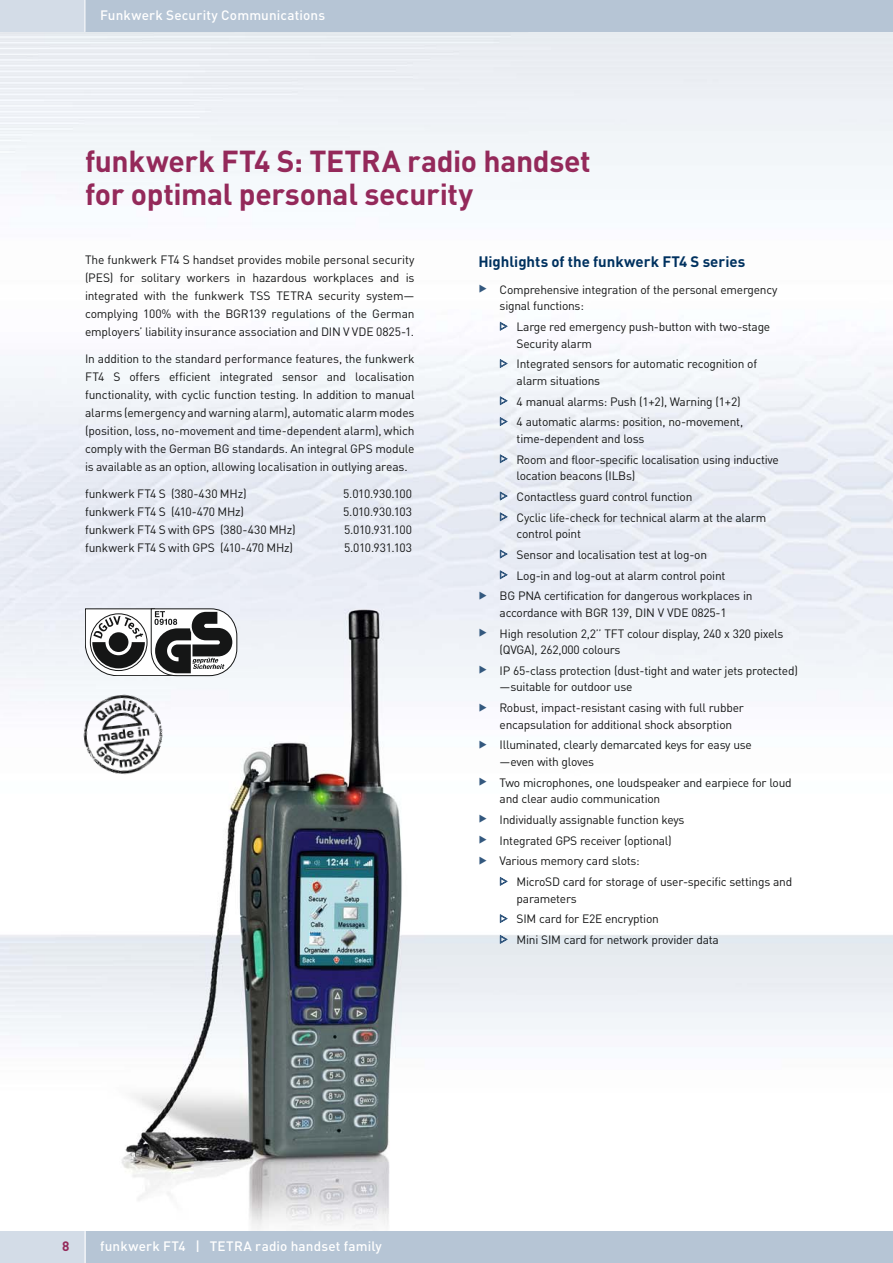
<style>
.page{position:relative;width:893px;height:1263px;background:#fff}
.page>*{position:absolute;margin:0;border:0;box-sizing:border-box;transform-origin:0 0}
.t1{font:700 30px/33px "DIN Pro";letter-spacing:-.01em;color:#94295a}
.t2{font:700 15px "DIN Pro";color:#00315f}
.t3{font:500 13.5px "DIN Pro";letter-spacing:.01em;color:#fff}
.t4{font:700 13.5px "DIN Pro";color:#94295a}
.t5{font:12px/18px "DIN Pro";letter-spacing:-.02em;color:#151616}
.s1{color:#33587e}
</style>
<div class="page">
<img style="left:0;top:32px;width:893px;height:1198px">
<img style="left:77px;top:688px;width:93px;height:93px">
<svg style="left:85px;top:608px;width:152px;height:68px"></svg>
<div style="left:0;top:0;width:893px;height:32px;background:#b6c5d5"></div>
<div style="left:0;top:0;width:85px;height:32px;background:#d3dce7"></div>
<hr style="left:85px;top:0;width:1px;height:32px;background:#fff">
<div style="left:0;top:1231px;width:893px;height:32px;background:#b6c5d5"></div>
<div style="left:0;top:1231px;width:85px;height:32px;background:#d3dce7"></div>
<hr style="left:85px;top:1231px;width:1px;height:32px;background:#fff">
<svg style="left:500px;top:322px;width:7px;height:8px"></svg>
<svg style="left:500px;top:360px;width:7px;height:7px"></svg>
<svg style="left:500px;top:397px;width:7px;height:7px"></svg>
<svg style="left:500px;top:418px;width:7px;height:7px"></svg>
<svg style="left:500px;top:455px;width:7px;height:7px"></svg>
<svg style="left:500px;top:492px;width:7px;height:8px"></svg>
<svg style="left:500px;top:513px;width:7px;height:7px"></svg>
<svg style="left:500px;top:550px;width:7px;height:8px"></svg>
<svg style="left:500px;top:571px;width:7px;height:7px"></svg>
<svg style="left:500px;top:877px;width:7px;height:8px"></svg>
<svg style="left:500px;top:915px;width:7px;height:7px"></svg>
<svg style="left:500px;top:935px;width:7px;height:8px"></svg>
<p class="t3" style="left:100px;top:10px;width:227px">Funkwerk Security Communications</p>
<h1 class="t1" style="left:85px;top:148px;width:507px">funkwerk FT4 S: TETRA radio handset for optimal personal security</h1>
<p class="t5" style="left:85px;top:252px;width:331px;text-align:justify">The funkwerk FT4 S handset provides mobile personal security (PES) for solitary workers in hazardous workplaces and is integrated with the funkwerk TSS TETRA security system— complying 100% with the BGR139 regulations of the German employers’ liability insurance association and DIN V VDE 0825-1.</p>
<p class="t5" style="left:85px;top:351px;width:331px;text-align:justify">In addition to the standard performance features, the funkwerk FT4 S offers efficient integrated sensor and localisation functionality, with cyclic function testing. In addition to manual alarms (emergency and warning alarm), automatic alarm modes (position, loss, no-movement and time-dependent alarm), which comply with the German BG standards. An integral GPS module is available as an option, allowing localisation in outlying areas.</p>
<p class="t5" style="left:85px;top:486px;width:163px">funkwerk FT4 S (380-430 MHz)</p>
<p class="t5" style="left:343px;top:486px;width:70px">5.010.930.100</p>
<p class="t5" style="left:85px;top:504px;width:161px">funkwerk FT4 S (410-470 MHz)</p>
<p class="t5" style="left:343px;top:504px;width:70px">5.010.930.103</p>
<p class="t5" style="left:85px;top:522px;width:212px">funkwerk FT4 S with GPS (380-430 MHz)</p>
<p class="t5" style="left:344px;top:522px;width:70px">5.010.931.100</p>
<p class="t5" style="left:85px;top:540px;width:210px">funkwerk FT4 S with GPS (410-470 MHz)</p>
<p class="t5" style="left:344px;top:540px;width:70px">5.010.931.103</p>
<p class="t2" style="left:478px;top:256px;width:268px">Highlights of the funkwerk FT4 S series</p>
<p class="t5" style="left:500px;top:283px;width:279px;line-height:16.5px;text-indent:-21px"><span class="s1">◆</span> Comprehensive integration of the personal emergency signal functions:</p>
<p class="t5" style="left:517px;top:320px;width:255px;line-height:16.5px">Large red emergency push-button with two-stage<br>Security alarm</p>
<p class="t5" style="left:517px;top:357px;width:242px;line-height:16.5px">Integrated sensors for automatic recognition of alarm situations</p>
<p class="t5" style="left:517px;top:392px;width:228px;line-height:20.7px">4 manual alarms: Push (1+2), Warning (1+2)<br>4 automatic alarms: position, no-movement,</p>
<p class="t5" style="left:517px;top:429px;width:264px;line-height:20.7px">time-dependent and loss<br>Room and floor-specific localisation using inductive</p>
<p class="t5" style="left:517px;top:467px;width:251px;line-height:20.7px">location beacons (ILBs)<br>Contactless guard control function<br>Cyclic life-check for technical alarm at the alarm</p>
<p class="t5" style="left:517px;top:525px;width:210px;line-height:20.7px">control point<br>Sensor and localisation test at log-on<br>Log-in and log-out at alarm control point</p>
<p class="t5" style="left:479px;top:589px;width:275px;line-height:16.5px;text-align:center"><span class="s1">◆</span> BG PNA certification for dangerous workplaces in accordance with BGR 139, DIN V VDE 0825-1</p>
<p class="t5" style="left:500px;top:626px;width:285px;line-height:16.5px;text-indent:-21px"><span class="s1">◆</span> High resolution 2,2’’ TFT colour display, 240 x 320 pixels (QVGA), 262,000 colours</p>
<p class="t5" style="left:500px;top:664px;width:300px;line-height:16.5px;text-indent:-21px"><span class="s1">◆</span> IP 65-class protection (dust-tight and water jets protected) —suitable for outdoor use</p>
<p class="t5" style="left:500px;top:701px;width:246px;line-height:16.5px;text-indent:-21px"><span class="s1">◆</span> Robust, impact-resistant casing with full rubber encapsulation for additional shock absorption</p>
<p class="t5" style="left:500px;top:738px;width:254px;line-height:16.5px;text-indent:-21px"><span class="s1">◆</span> Illuminated, clearly demarcated keys for easy use —even with gloves</p>
<p class="t5" style="left:500px;top:775px;width:294px;line-height:16.5px;text-indent:-21px"><span class="s1">◆</span> Two microphones, one loudspeaker and earpiece for loud and clear audio communication</p>
<p class="t5" style="left:479px;top:812px;width:207px"><span class="s1">◆</span> Individually assignable function keys</p>
<p class="t5" style="left:479px;top:833px;width:195px"><span class="s1">◆</span> Integrated GPS receiver (optional)</p>
<p class="t5" style="left:517px;top:852px;width:277px;line-height:20.7px;text-indent:-38px"><span class="s1">◆</span> Various memory card slots:<br>MicroSD card for storage of user-specific settings and</p>
<p class="t5" style="left:517px;top:889px;width:204px;line-height:20.7px">parameters<br>SIM card for E2E encryption<br>Mini SIM card for network provider data</p>
<p class="t4" style="left:62px;top:1241px;width:9px">8</p>
<p class="t3" style="left:100px;top:1241px;width:283px">funkwerk FT4 | TETRA radio handset family</p>
</div>
